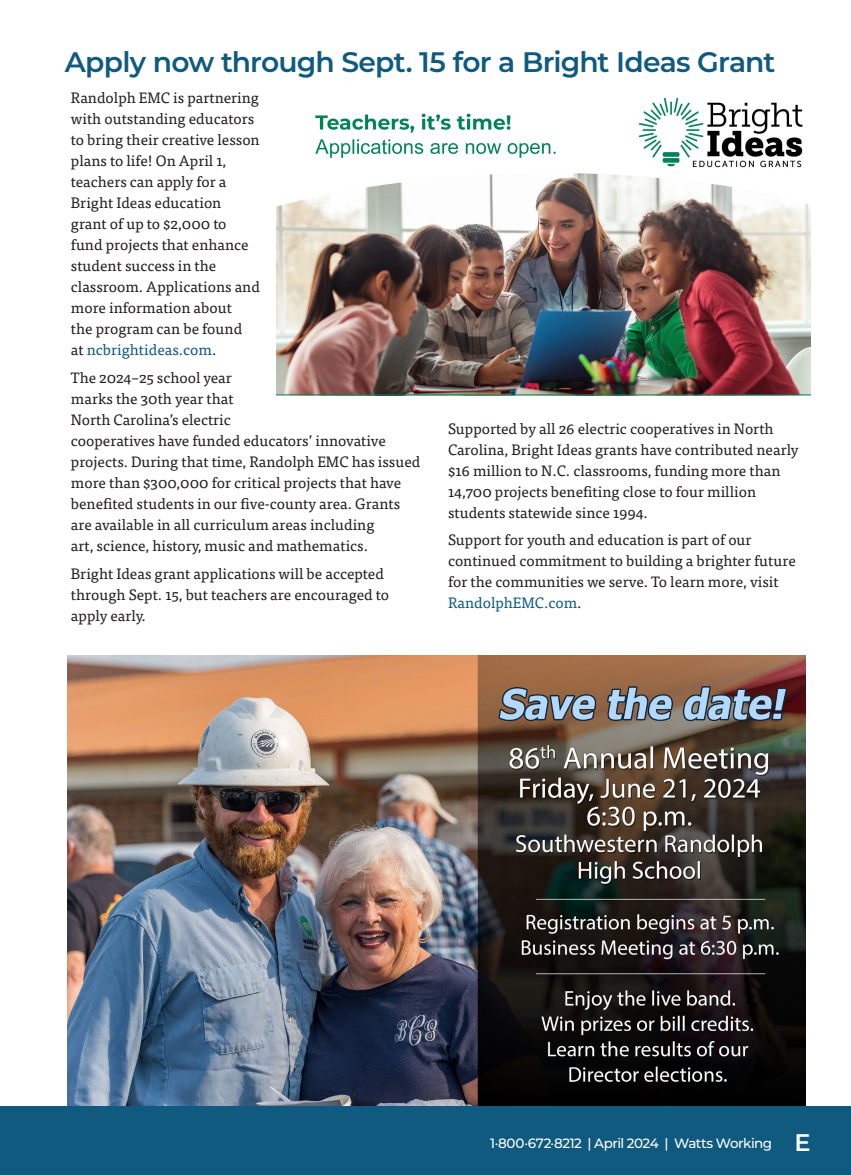
<style>
.page{position:relative;width:851px;height:1175px;background:#fff}
.page>*{position:absolute;margin:0;border:0;box-sizing:border-box;transform-origin:0 0}
.h1_no-space{font:600 28.2px "Montserrat";letter-spacing:-.03em;color:#105a80}
.t1{font:15px/21px "Tisa Pro";color:#231f20}
.t2{font:500 13.5px "Montserrat";letter-spacing:-.035em;color:#fff}
.s1{color:#105a80}
.s2{font-weight:600;font-size:24px}
</style>
<div class="page">
<div style="left:0;top:1105px;width:850px;height:69px;background:#105a80"></div>
<img style="left:68px;top:655px;width:737px;height:450px">
<img style="left:276px;top:97px;width:534px;height:298px">
<p class="h1_no-space" style="left:65px;top:42px;width:712px">Apply now through Sept. 15 for a Bright Ideas Grant</p>
<p class="t1" style="left:71px;top:86px;width:190px">Randolph EMC is partnering with outstanding educators to bring their creative lesson plans to life! On April 1, teachers can apply for a<br>Bright Ideas education grant of up to $2,000 to fund projects that enhance student success in the classroom. Applications and more information about<br>the program can be found<br>at <span class="s1">ncbrightideas.com</span>.</p>
<p class="t1" style="left:71px;top:366px;width:351px">The 2024–25 school year<br>marks the 30th year that<br>North Carolina’s electric<br>cooperatives have funded educators’ innovative projects. During that time, Randolph EMC has issued more than $300,000 for critical projects that have benefited students in our five-county area. Grants are available in all curriculum areas including<br>art, science, history, music and mathematics.</p>
<p class="t1" style="left:71px;top:562px;width:320px">Bright Ideas grant applications will be accepted through Sept. 15, but teachers are encouraged to apply early.</p>
<p class="t1" style="left:448px;top:417px;width:352px">Supported by all 26 electric cooperatives in North Carolina, Bright Ideas grants have contributed nearly $16 million to N.C. classrooms, funding more than 14,700 projects benefiting close to four million students statewide since 1994.</p>
<p class="t1" style="left:448px;top:528px;width:349px">Support for youth and education is part of our continued commitment to building a brighter future for the communities we serve. To learn more, visit <span class="s1">RandolphEMC.com</span>.</p>
<p class="t2" style="left:490px;top:1134px;width:322px">1·800·672·8212 | April 2024 | Watts Working <span class="s2">E</span></p>
</div>
